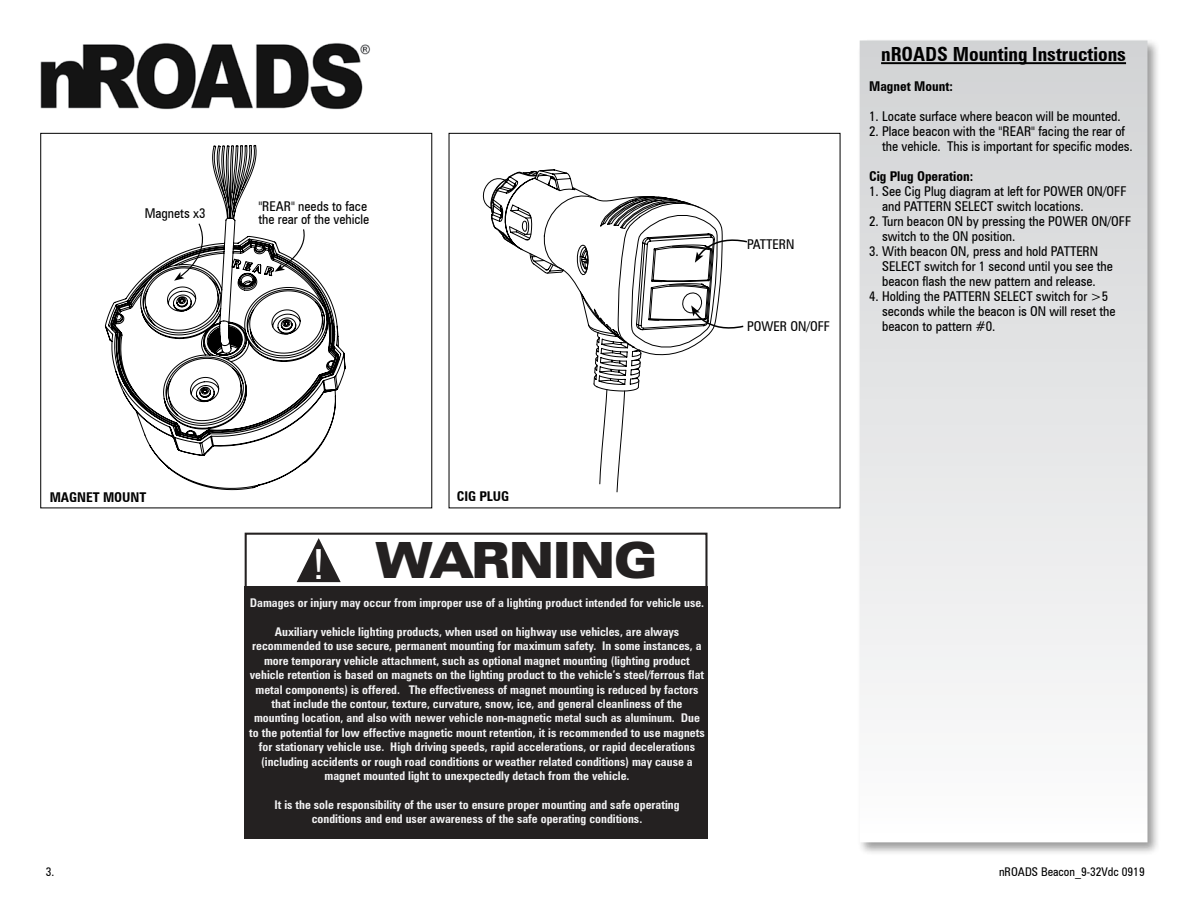
<style>
.page{position:relative;width:1188px;height:918px;background:#fff}
.page>*{position:absolute;margin:0;border:0;box-sizing:border-box;transform-origin:0 0}
.t1{font:900 expanded 49.95px "Zurich BT";color:#242121;scale:.89 1}
.t2{font:700 condensed 19.5px "Zurich BT";color:#000}
.t3{font:condensed 13.5px/15px "Zurich BT";color:#000}
.t4{font:700 condensed 13.5px "Zurich BT";color:#000}
.t5{font:700 condensed 12px/14.4px "Zurich BT";color:#f1f1f2;text-align:center}
.t6{font:condensed 12px "Zurich BT";color:#000}
.s1{font-family:"Arial";font-weight:400;font-stretch:normal;font-size:41.55px;color:#fff}
</style>
<div class="page">
<img style="left:40px;top:43px;width:331px;height:67px">
<div style="left:857px;top:38px;width:304px;height:818px;background:#000;opacity:.4"></div>
<div style="left:860px;top:40px;width:288px;height:802px;background:linear-gradient(to bottom,#d1d2d4,#fcfcfd)"></div>
<hr style="left:881px;top:62px;width:245px;height:2px;background:#000">
<svg style="left:104px;top:145px;width:242px;height:345px"></svg>
<svg style="left:275px;top:228px;width:33px;height:44px"></svg>
<svg style="left:174px;top:222px;width:39px;height:59px"></svg>
<div style="left:40px;top:133px;width:392px;height:375px;border:1px solid #000"></div>
<svg style="left:593px;top:349px;width:96px;height:144px"></svg>
<svg style="left:482px;top:169px;width:265px;height:180px"></svg>
<div style="left:245px;top:533px;width:463px;height:131px;border:2px solid #242121"></div>
<svg style="left:297px;top:538px;width:44px;height:44px"></svg>
<div style="left:245px;top:586px;width:463px;height:253px;background:#242121"></div>
<p class="t3" style="left:145px;top:205px;width:62px">Magnets x3</p>
<p class="t3" style="left:258px;top:199px;width:112px;line-height:13.5px">"REAR" needs to face the rear of the vehicle</p>
<p class="t3" style="left:747px;top:236px;width:49px">PATTERN</p>
<p class="t3" style="left:747px;top:319px;width:85px">POWER ON/OFF</p>
<h2 class="t2" style="left:881px;top:42px;width:246px">nROADS Mounting Instructions</h2>
<p class="t4" style="left:869px;top:78px;width:85px">Magnet Mount:</p>
<p class="t3" style="left:869px;top:109px;width:253px">1. Locate surface where beacon will be mounted.</p>
<p class="t3" style="left:882px;top:124px;width:252px;text-indent:-13px">2. Place beacon with the "REAR" facing the rear of the vehicle. This is important for specific modes.</p>
<p class="t4" style="left:869px;top:168px;width:106px">Cig Plug Operation:</p>
<p class="t3" style="left:882px;top:184px;width:246px;text-indent:-13px">1. See Cig Plug diagram at left for POWER ON/OFF and PATTERN SELECT switch locations.</p>
<p class="t3" style="left:882px;top:214px;width:251px;text-indent:-13px">2. Turn beacon ON by pressing the POWER ON/OFF switch to the ON position.</p>
<p class="t3" style="left:882px;top:244px;width:232px;text-indent:-13px">3. With beacon ON, press and hold PATTERN<br>SELECT switch for 1 second until you see the beacon flash the new pattern and release.</p>
<p class="t3" style="left:882px;top:289px;width:235px;text-indent:-13px">4. Holding the PATTERN SELECT switch for &gt;5 seconds while the beacon is ON will reset the beacon to pattern #0.</p>
<p class="t4" style="left:50px;top:489px;width:98px">MAGNET MOUNT</p>
<p class="t4" style="left:457px;top:488px;width:54px">CIG PLUG</p>
<h1 class="t1" style="left:313px;top:530px;width:388px"><span class="s1">!</span> WARNING</h1>
<p class="t5" style="left:250px;top:596px;width:456px">Damages or injury may occur from improper use of a lighting product intended for vehicle use.</p>
<p class="t5" style="left:249px;top:624px;width:457px">Auxiliary vehicle lighting products, when used on highway use vehicles, are always recommended to use secure, permanent mounting for maximum safety. In some instances, a more temporary vehicle attachment, such as optional magnet mounting (lighting product vehicle retention is based on magnets on the lighting product to the vehicle’s steel/ferrous flat metal components) is offered. The effectiveness of magnet mounting is reduced by factors that include the contour, texture, curvature, snow, ice, and general cleanliness of the mounting location, and also with newer vehicle non-magnetic metal such as aluminum. Due to the potential for low effective magnetic mount retention, it is recommended to use magnets for stationary vehicle use. High driving speeds, rapid accelerations, or rapid decelerations (including accidents or rough road conditions or weather related conditions) may cause a magnet mounted light to unexpectedly detach from the vehicle.</p>
<p class="t5" style="left:274px;top:797px;width:407px">It is the sole responsibility of the user to ensure proper mounting and safe operating conditions and end user awareness of the safe operating conditions.</p>
<p class="t6" style="left:46px;top:864px;width:10px">3.</p>
<p class="t6" style="left:999px;top:865px;width:147px">nROADS Beacon_9-32Vdc 0919</p>
</div>
